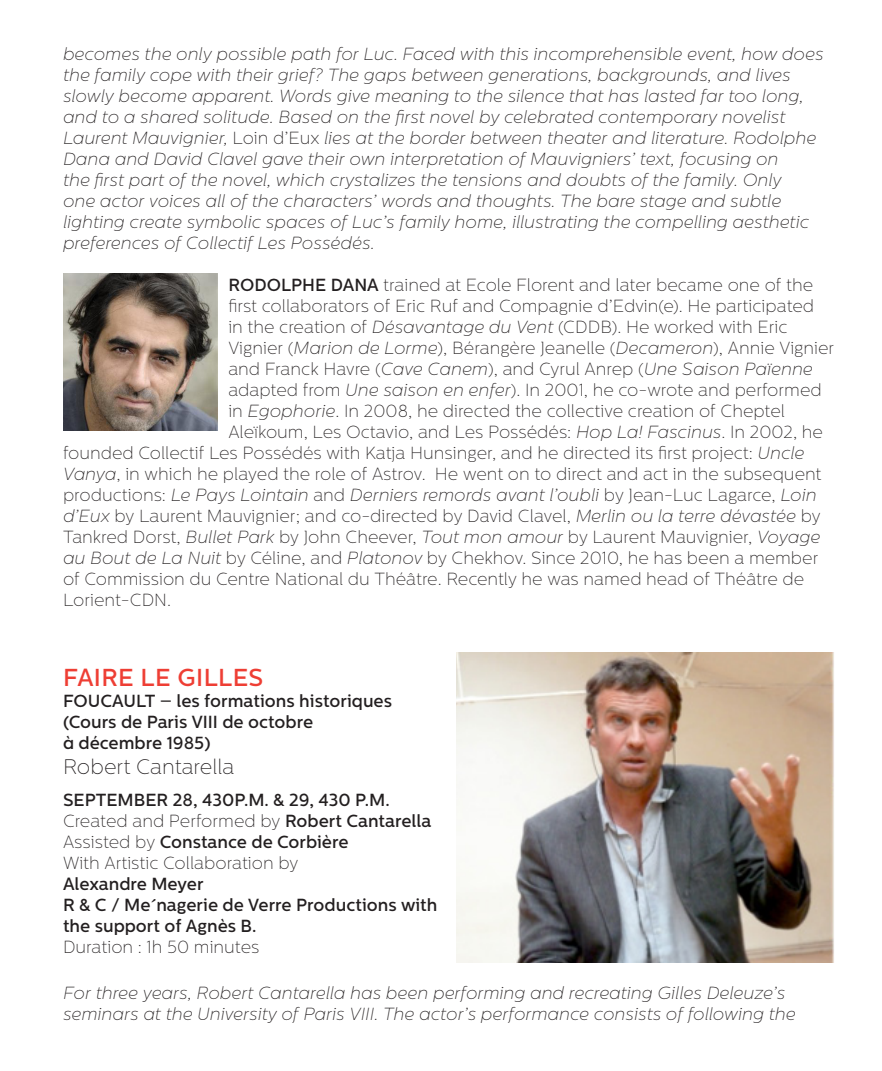
<style>
.page{position:relative;width:882px;height:1071px;background:#fff}
.page>*{position:absolute;margin:0;border:0;box-sizing:border-box;transform-origin:0 0}
.body_text{font:500 24.5px "Centrale Sans";letter-spacing:.015em;color:#ee3e34}
.body_text-2{font:100 21px "Centrale Sans";color:#231f20}
.body_text-3{font:100 17.5px "Centrale Sans";color:#231f20}
.body_text-4{font:italic 100 17.5px/21px "Centrale Sans";color:#231f20}
.body_text-5{font:500 17.5px/21px "Centrale Sans";color:#231f20}
.s1{font-style:normal}
.s2{font-weight:500}
.s3{font-style:italic}
.s4{font-weight:100}
.s5{font-family:"Times";font-weight:700}
</style>
<div class="page">
<img style="left:457px;top:653px;width:377px;height:309px">
<img style="left:63px;top:273px;width:155px;height:158px">
<p class="body_text-4" style="left:63px;top:44px;width:762px">becomes the only possible path for Luc. Faced with this incomprehensible event, how does the family cope with their grief? The gaps between generations, backgrounds, and lives slowly become apparent. Words give meaning to the silence that has lasted far too long, and to a shared solitude. Based on the first novel by celebrated contemporary novelist Laurent Mauvignier, <span class="s1">Loin d’Eux</span> lies at the border between theater and literature. Rodolphe Dana and David Clavel gave their own interpretation of Mauvigniers’ text, focusing on<br>the first part of the novel, which crystalizes the tensions and doubts of the family. Only<br>one actor voices all of the characters’ words and thoughts. The bare stage and subtle lighting create symbolic spaces of Luc’s family home, illustrating the compelling aesthetic preferences of Collectif Les Possédés.</p>
<p class="body_text-3" style="left:228px;top:276px;width:586px"><span class="s2">RODOLPHE DANA</span> trained at Ecole Florent and later became one of the</p>
<p class="body_text-3" style="left:228px;top:297px;width:587px">first collaborators of Eric Ruf and Compagnie d’Edvin(e). He participated</p>
<p class="body_text-3" style="left:228px;top:318px;width:561px">in the creation of <span class="s3">Désavantage du Vent</span> (CDDB). He worked with Eric</p>
<p class="body_text-3" style="left:228px;top:339px;width:608px">Vignier (<span class="s3">Marion de Lorme</span>), Bérangère Jeanelle (<span class="s3">Decameron</span>), Annie Vignier</p>
<p class="body_text-3" style="left:228px;top:360px;width:586px">and Franck Havre (<span class="s3">Cave Canem</span>), and Cyrul Anrep (<span class="s3">Une Saison Païenne</span></p>
<p class="body_text-3" style="left:228px;top:381px;width:595px">adapted from <span class="s3">Une saison en enfer</span>). In 2001, he co-wrote and performed</p>
<p class="body_text-3" style="left:228px;top:402px;width:558px">in <span class="s3">Egophorie</span>. In 2008, he directed the collective creation of Cheptel</p>
<p class="body_text-3" style="left:228px;top:423px;width:596px">Aleïkoum, Les Octavio, and Les Possédés: <span class="s3">Hop La! Fascinus</span>. In 2002, he</p>
<p class="body_text-3" style="left:63px;top:444px;width:743px">founded Collectif Les Possédés with Katja Hunsinger, and he directed its first project: <span class="s3">Uncle</span></p>
<p class="body_text-3" style="left:63px;top:465px;width:760px"><span class="s3">Vanya</span>, in which he played the role of Astrov. He went on to direct and act in the subsequent</p>
<p class="body_text-4" style="left:63px;top:485px;width:755px"><span class="s1">productions:</span> Le Pays Lointain <span class="s1">and</span> Derniers remords avant l’oubli <span class="s1">by Jean-Luc Lagarce,</span> Loin</p>
<p class="body_text-3" style="left:63px;top:507px;width:759px"><span class="s3">d’Eux</span> by Laurent Mauvignier; and co-directed by David Clavel, <span class="s3">Merlin ou la terre dévastée</span> by</p>
<p class="body_text-3" style="left:63px;top:528px;width:759px">Tankred Dorst, <span class="s3">Bullet Park</span> by John Cheever, <span class="s3">Tout mon amour</span> by Laurent Mauvignier, <span class="s3">Voyage</span></p>
<p class="body_text-3" style="left:63px;top:549px;width:757px"><span class="s3">au Bout de La Nuit</span> by Céline, and <span class="s3">Platonov</span> by Chekhov. Since 2010, he has been a member</p>
<p class="body_text-3" style="left:63px;top:570px;width:743px">of Commission du Centre National du Théâtre. Recently he was named head of Théâtre de</p>
<p class="body_text-3" style="left:63px;top:591px;width:110px">Lorient-CDN.</p>
<p class="body_text" style="left:63px;top:663px;width:202px">FAIRE LE GILLES</p>
<p class="body_text-5" style="left:63px;top:691px;width:331px">FOUCAULT – les formations historiques (Cours de Paris VIII de octobre</p>
<p class="body_text-5" style="left:63px;top:733px;width:149px">à décembre 1985)</p>
<p class="body_text-2" style="left:63px;top:755px;width:173px">Robert Cantarella</p>
<p class="body_text-5" style="left:63px;top:789px;width:328px">SEPTEMBER 28, 430P.M. &amp; 29, 430 P.M.</p>
<p class="body_text-3" style="left:63px;top:811px;width:370px">Created and Performed by <span class="s2">Robert Cantarella</span></p>
<p class="body_text-5" style="left:63px;top:831px;width:287px"><span class="s4">Assisted by</span> Constance de Corbière</p>
<p class="body_text-3" style="left:63px;top:853px;width:237px">With Artistic Collaboration by</p>
<p class="body_text-5" style="left:63px;top:873px;width:142px">Alexandre Meyer</p>
<p class="body_text-5" style="left:63px;top:894px;width:376px">R &amp; C / Me<span class="s5">́</span>nagerie de Verre Productions with the support of Agnès B.</p>
<p class="body_text-3" style="left:63px;top:937px;width:198px">Duration : 1h 50 minutes</p>
<p class="body_text-4" style="left:63px;top:982px;width:734px">For three years, Robert Cantarella has been performing and recreating Gilles Deleuze’s seminars at the University of Paris VIII. The actor’s performance consists of following the</p>
</div>
